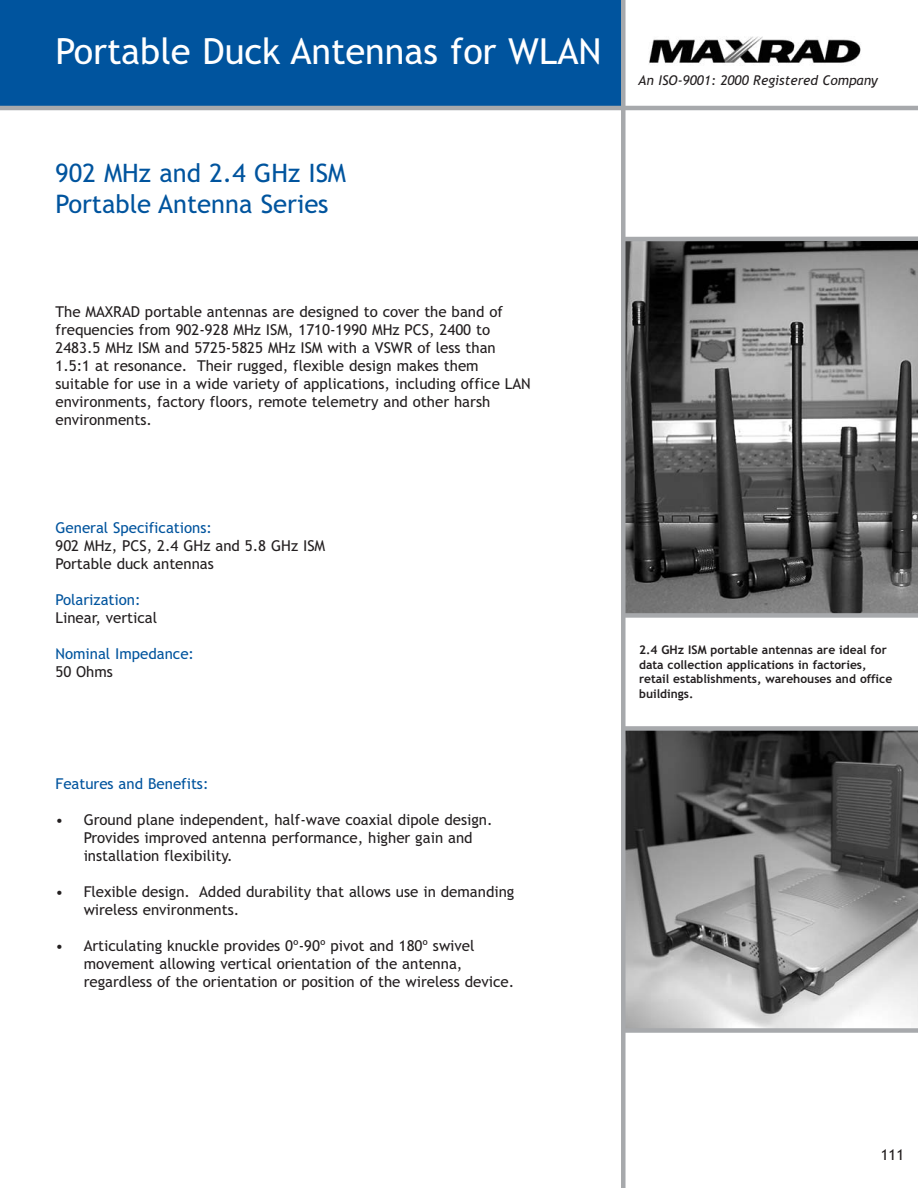
<style>
.page{position:relative;width:918px;height:1188px;background:#fff}
.page>*{position:absolute;margin:0;border:0;box-sizing:border-box;transform-origin:0 0}
.t1{font:36px "TT3 BCO00";color:#fff}
.t2{font:25.5px/30.6px "TT3 BCO00";color:#00549e}
.t3{font:15px/18px "TT3 BCO00";color:#231f20}
.t4{font:15px "TT3 BCO00";color:#00549e}
.t5{font:13.5px "TT3 B6 O00";color:#231f20}
.t6{font:12px/14.4px "TT3 B9 O00";color:#231f20}
</style>
<div class="page">
<div style="left:0;top:0;width:623px;height:108px;background:#00549e"></div>
<hr style="left:0;top:106px;width:918px;height:4px;background:#a7a9ac">
<img style="left:626px;top:241px;width:292px;height:372px">
<div style="left:624px;top:236px;width:294px;height:5px;background:#a7a9ac"></div>
<img style="left:626px;top:731px;width:292px;height:297px">
<div style="left:622px;top:726px;width:296px;height:5px;background:#a7a9ac"></div>
<div style="left:622px;top:613px;width:296px;height:5px;background:#a7a9ac"></div>
<div style="left:624px;top:1028px;width:294px;height:5px;background:#a7a9ac"></div>
<div style="left:621px;top:0;width:5px;height:1188px;background:#a7a9ac"></div>
<img style="left:649px;top:36px;width:212px;height:28px">
<h1 class="t1" style="left:56px;top:37px;width:548px">Portable Duck Antennas for WLAN</h1>
<h2 class="t2" style="left:56px;top:160px;width:292px">902 MHz and 2.4 GHz ISM<br>Portable Antenna Series</h2>
<p class="t3" style="left:56px;top:304px;width:477px">The MAXRAD portable antennas are designed to cover the band of frequencies from 902-928 MHz ISM, 1710-1990 MHz PCS, 2400 to 2483.5 MHz ISM and 5725-5825 MHz ISM with a VSWR of less than 1.5:1 at resonance. Their rugged, flexible design makes them suitable for use in a wide variety of applications, including office LAN environments, factory floors, remote telemetry and other harsh environments.</p>
<p class="t4" style="left:56px;top:522px;width:158px">General Specifications:</p>
<p class="t3" style="left:56px;top:538px;width:271px">902 MHz, PCS, 2.4 GHz and 5.8 GHz ISM<br>Portable duck antennas</p>
<p class="t4" style="left:56px;top:594px;width:87px">Polarization:</p>
<p class="t3" style="left:56px;top:610px;width:103px">Linear, vertical</p>
<p class="t4" style="left:56px;top:648px;width:140px">Nominal Impedance:</p>
<p class="t3" style="left:56px;top:664px;width:59px">50 Ohms</p>
<p class="t4" style="left:56px;top:778px;width:155px">Features and Benefits:</p>
<p class="t3" style="left:84px;top:812px;width:410px;text-indent:-28px">• Ground plane independent, half-wave coaxial dipole design.<br>Provides improved antenna performance, higher gain and installation flexibility.</p>
<p class="t3" style="left:84px;top:884px;width:432px;text-indent:-28px">• Flexible design. Added durability that allows use in demanding wireless environments.</p>
<p class="t3" style="left:84px;top:938px;width:432px;text-indent:-28px">• Articulating knuckle provides 0º-90º pivot and 180º swivel movement allowing vertical orientation of the antenna, regardless of the orientation or position of the wireless device.</p>
<p class="t5" style="left:638px;top:75px;width:241px">An ISO-9001: 2000 Registered Company</p>
<p class="t6" style="left:639px;top:644px;width:255px">2.4 GHz ISM portable antennas are ideal for data collection applications in factories, retail establishments, warehouses and office buildings.</p>
<p class="t3" style="left:881px;top:1147px;width:25px">111</p>
</div>
